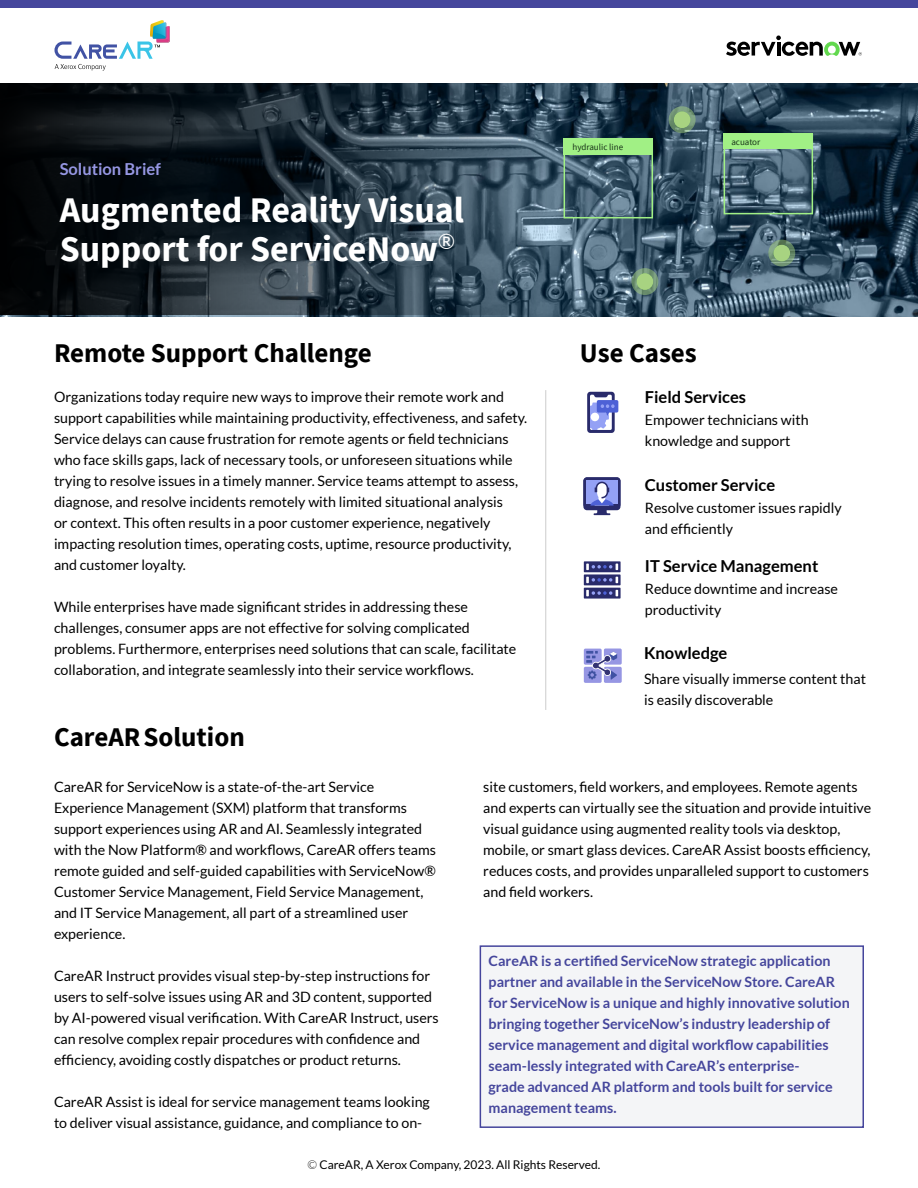
<style>
.page{position:relative;width:918px;height:1188px;background:#fff}
.page>*{position:absolute;margin:0;border:0;box-sizing:border-box;transform-origin:0 0}
.t1{font:700 36px/39px "Source Sans Pro";color:#fff}
.t2{font:700 27px "Source Sans Pro";color:#000}
.t3{font:700 16.5px "Lato";color:#000}
.t4{font:700 16.5px "Lato";color:#9697e3}
.t5{font:14.25px/21px "Lato";color:#000}
.t6{font:700 14.25px/21px "Lato";color:#45469c}
.t7{font:12px "Lato";color:#000}
.t8{font:9px "Source Sans Pro";color:#183219}
.s1{font-weight:300}
</style>
<div class="page">
<div style="left:0;top:0;width:918px;height:7px;background:#45469c"></div>
<img style="left:0;top:84px;width:918px;height:232px">
<svg style="left:0;top:84px;width:547px;height:231px;background:#1f2d36"></svg>
<div style="left:480px;top:946px;width:383px;height:181px;background:#f4f5f7"></div>
<div style="left:480px;top:945px;width:384px;height:183px;border:2px solid #45459c"></div>
<hr style="left:545px;top:390px;width:1px;height:320px;background:#ccc">
<svg style="left:54px;top:20px;width:116px;height:51px"></svg>
<svg style="left:726px;top:35px;width:136px;height:21px"></svg>
<svg style="left:583px;top:477px;width:37px;height:38px"></svg>
<svg style="left:584px;top:561px;width:37px;height:38px"></svg>
<svg style="left:587px;top:392px;width:31px;height:41px"></svg>
<svg style="left:669px;top:106px;width:27px;height:27px"></svg>
<div style="left:674px;top:111px;width:16px;height:17px;background:#a8d381;border-radius:50%"></div>
<div style="left:564px;top:138px;width:89px;height:80px;border:2px solid #a1f085"></div>
<div style="left:564px;top:138px;width:89px;height:17px;background:#a1f085"></div>
<div style="left:724px;top:134px;width:89px;height:80px;border:2px solid #a1f085"></div>
<div style="left:724px;top:133px;width:89px;height:16px;background:#a1f085"></div>
<svg style="left:768px;top:240px;width:27px;height:27px"></svg>
<div style="left:774px;top:245px;width:16px;height:16px;background:#a8d381;border-radius:50%"></div>
<svg style="left:631px;top:268px;width:27px;height:27px"></svg>
<div style="left:637px;top:273px;width:16px;height:17px;background:#a8d381;border-radius:50%"></div>
<div style="left:604px;top:667px;width:18px;height:16px;background:#9696e3;border-radius:2px"></div>
<div style="left:584px;top:667px;width:18px;height:16px;background:#9696e3;border-radius:2px"></div>
<div style="left:584px;top:649px;width:18px;height:16px;background:#9696e3;border-radius:2px"></div>
<div style="left:604px;top:649px;width:18px;height:16px;background:#9696e3;border-radius:2px"></div>
<svg style="left:586px;top:651px;width:31px;height:29px"></svg>
<p class="t4" style="left:60px;top:159px;width:103px">Solution Brief</p>
<h1 class="t1" style="left:60px;top:190px;width:406px">Augmented Reality Visual<br>Support for ServiceNow<sup>®</sup></h1>
<h2 class="t2" style="left:54px;top:335px;width:319px">Remote Support Challenge</h2>
<p class="t5" style="left:54px;top:386px;width:475px">Organizations today require new ways to improve their remote work and support capabilities while maintaining productivity, effectiveness, and safety.<br>Service delays can cause frustration for remote agents or field technicians who face skills gaps, lack of necessary tools, or unforeseen situations while trying to resolve issues in a timely manner. Service teams attempt to assess, diagnose, and resolve incidents remotely with limited situational analysis<br>or context. This often results in a poor customer experience, negatively impacting resolution times, operating costs, uptime, resource productivity, and customer loyalty.</p>
<p class="t5" style="left:54px;top:596px;width:464px">While enterprises have made significant strides in addressing these challenges, consumer apps are not effective for solving complicated problems. Furthermore, enterprises need solutions that can scale, facilitate collaboration, and integrate seamlessly into their service workflows.</p>
<p class="t8" style="left:572px;top:141px;width:52px">hydraulic line</p>
<p class="t8" style="left:731px;top:136px;width:30px">acuator</p>
<h2 class="t2" style="left:580px;top:335px;width:118px">Use Cases</h2>
<p class="t3" style="left:645px;top:388px;width:103px">Field Services</p>
<p class="t5" style="left:645px;top:410px;width:165px">Empower technicians with knowledge and support</p>
<p class="t3" style="left:645px;top:475px;width:132px">Customer Service</p>
<p class="t5" style="left:645px;top:497px;width:198px">Resolve customer issues rapidly and efficiently</p>
<p class="t3" style="left:645px;top:556px;width:175px">IT Service Management</p>
<p class="t5" style="left:645px;top:578px;width:195px">Reduce downtime and increase productivity</p>
<p class="t3" style="left:644px;top:643px;width:85px">Knowledge</p>
<p class="t5" style="left:644px;top:668px;width:223px">Share visually immerse content that is easily discoverable</p>
<h2 class="t2" style="left:54px;top:719px;width:192px">CareARSolution</h2>
<p class="t5" style="left:54px;top:776px;width:384px">CareAR for ServiceNow is a state-of-the-art Service Experience Management (SXM) platform that transforms support experiences using AR and AI. Seamlessly integrated with the Now Platform® and workflows, CareAR offers teams remote guided and self-guided capabilities with ServiceNow® Customer Service Management, Field Service Management, and IT Service Management, all part of a streamlined user experience.</p>
<p class="t5" style="left:54px;top:965px;width:386px">CareAR Instruct provides visual step-by-step instructions for users to self-solve issues using AR and 3D content, supported by AI-powered visual verification. With CareAR Instruct, users can resolve complex repair procedures with confidence and efficiency, avoiding costly dispatches or product returns.</p>
<p class="t5" style="left:54px;top:1091px;width:377px">CareAR Assist is ideal for service management teams looking to deliver visual assistance, guidance, and compliance to on-</p>
<p class="t5" style="left:483px;top:777px;width:389px">site customers, field workers, and employees. Remote agents and experts can virtually see the situation and provide intuitive visual guidance using augmented reality tools via desktop, mobile, or smart glass devices. CareAR Assist boosts efficiency, reduces costs, and provides unparalleled support to customers and field workers.</p>
<p class="t6" style="left:489px;top:950px;width:363px">CareAR is a certified ServiceNow strategic application partner and available in the ServiceNow Store. CareAR for ServiceNow is a unique and highly innovative solution bringing together ServiceNow’s industry leadership of service management and digital workflow capabilities seam-lessly integrated with CareAR’s enterprise-<br>grade advanced AR platform and tools built for service management teams.</p>
<p class="t7" style="left:307px;top:1158px;width:294px"><span class="s1">©</span> CareAR, A Xerox Company, 2023. All Rights Reserved.</p>
</div>
